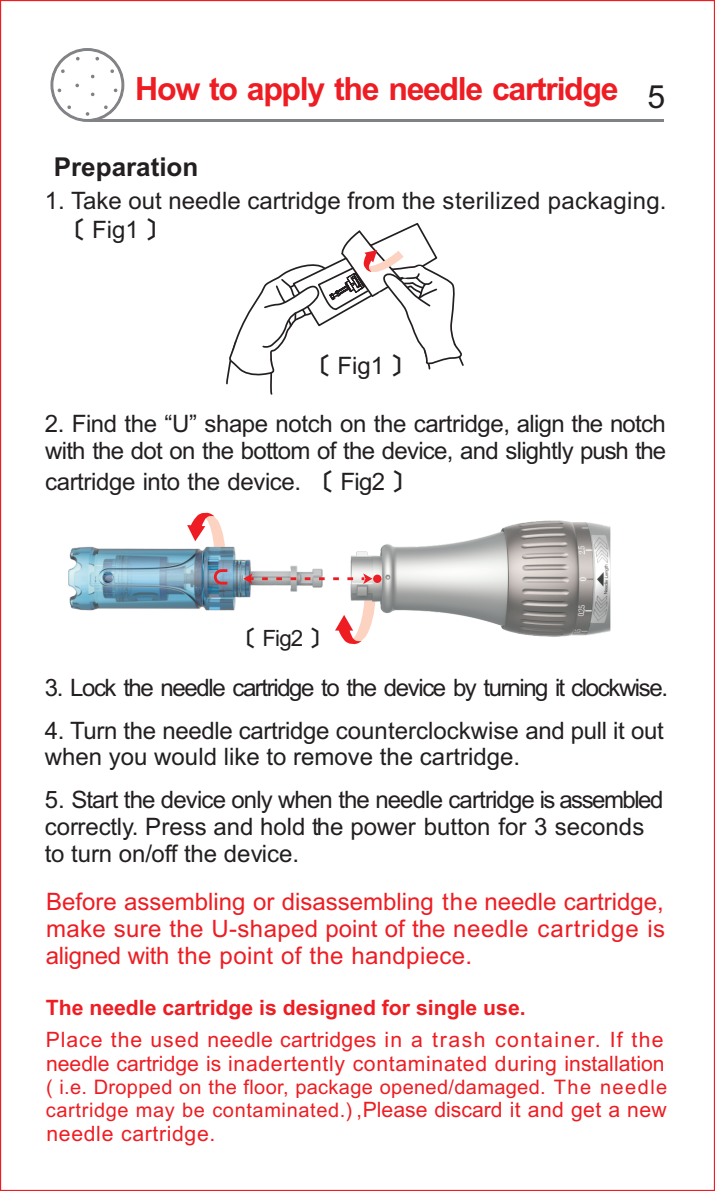
<style>
.page{position:relative;width:715px;height:1191px;background:#fff}
.page>*{position:absolute;margin:0;border:0;box-sizing:border-box;transform-origin:0 0}
.t1{font:700 32px "Arial";letter-spacing:-.04em;color:#ee1d23}
.t2{font:700 26px "Arial";color:#231f20}
.t3{font:24px/26.8px "Arial";letter-spacing:-.015em;color:#231f20}
.t4{font:24px/26.8px "Arial";letter-spacing:.015em;color:#ee1d23;text-align:justify}
.t5{font:24px "Arial";letter-spacing:-.06em;color:#231f20}
.t6{font:22.4px "Arial";color:#231f20}
.t7{font:21.2px/23.6px "Arial";letter-spacing:.03em;color:#ee1d23}
.t8{font:700 21.2px "Arial";color:#ee1d23}
.t9{font:20px/23.6px "Arial";letter-spacing:.015em;color:#ee1d23}
.s1{font-weight:400;color:#231f20}
.s2{font-family:"Ping Fang SC Bold"}
.s3{font-size:21.2px}
</style>
<div class="page">
<img style="left:68px;top:520px;width:542px;height:117px">
<svg style="left:50px;top:48px;width:75px;height:74px"></svg>
<hr style="left:89px;top:119px;width:574px;height:3px;background:#808285">
<svg style="left:226px;top:223px;width:238px;height:172px"></svg>
<svg style="left:335px;top:593px;width:40px;height:52px"></svg>
<div style="left:373px;top:574px;width:8px;height:9px;background:#ee1d23;border-radius:50%"></div>
<svg style="left:243px;top:573px;width:129px;height:11px"></svg>
<svg style="left:187px;top:512px;width:43px;height:74px"></svg>
<h1 class="t1" style="left:135px;top:77px;width:531px">How to apply the needle cartridge <span class="s1">5</span></h1>
<p class="t2" style="left:54px;top:157px;width:146px">Preparation</p>
<p class="t3" style="left:45px;top:190px;width:623px">1. Take out needle cartridge from the sterilized packaging.</p>
<p class="t3" style="left:60px;top:218px;width:112px"><span class="s2">〔</span> Fig1 <span class="s2">〕</span></p>
<p class="t3" style="left:305px;top:354px;width:112px"><span class="s2">〔</span> Fig1 <span class="s2">〕</span></p>
<p class="t3" style="left:45px;top:413px;width:622px">2. Find the “U” shape notch on the cartridge, align the notch with the dot on the bottom of the device, and slightly push the</p>
<p class="t3" style="left:45px;top:470px;width:373px">cartridge into the device. <span class="s2">〔</span> Fig2 <span class="s2">〕</span></p>
<p class="t6" style="left:232px;top:629px;width:102px"><span class="s2">〔</span> Fig2 <span class="s2">〕</span></p>
<p class="t5" style="left:45px;top:678px;width:624px">3. Lock the needle cartridge to the device by turning it clockwise.</p>
<p class="t3" style="left:45px;top:719px;width:620px">4. Turn the needle cartridge counterclockwise and pull it out when you would like to remove the cartridge.</p>
<p class="t3" style="left:45px;top:788px;width:620px">5. Start the device only when the needle cartridge is assembled correctly. Press and hold the power button for 3 seconds to turn on/off the device.</p>
<p class="t4" style="left:46px;top:890px;width:621px">Before assembling or disassembling the needle cartridge, make sure the U-shaped point of the needle cartridge is aligned with the point of the handpiece.</p>
<p class="t8" style="left:46px;top:1000px;width:481px">The needle cartridge is designed for single use.</p>
<p class="t7" style="left:46px;top:1030px;width:620px">Place the used needle cartridges in a trash container. If the needle cartridge is inadertently contaminated during installation</p>
<p class="t9" style="left:46px;top:1076px;width:622px">( i.e. Dropped on the floor, package opened/damaged. The needle cartridge may be contaminated.) ,<span class="s3">Please discard it and get a new</span></p>
<p class="t7" style="left:46px;top:1123px;width:170px">needle cartridge.</p>
</div>
